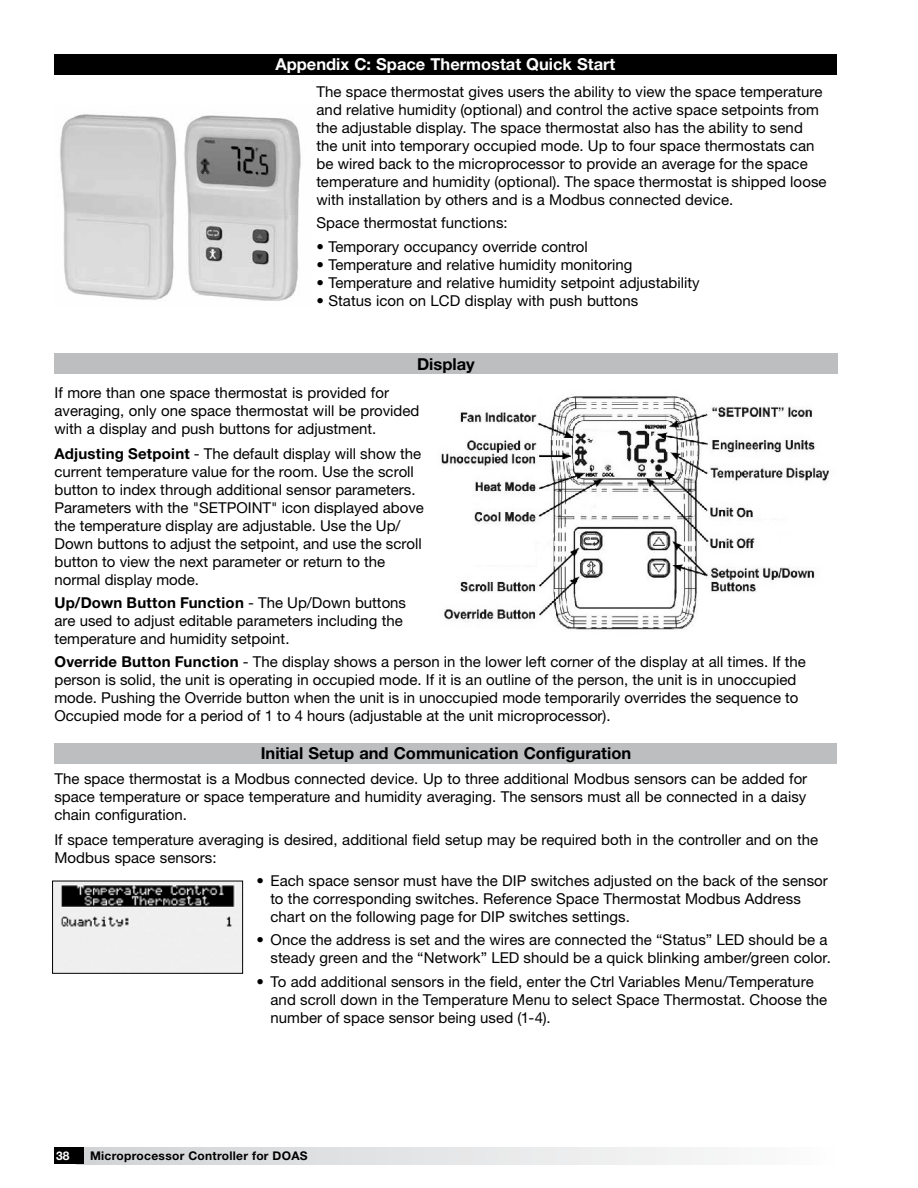
<style>
.page{position:relative;width:918px;height:1188px;background:#fff}
.page>*{position:absolute;margin:0;border:0;box-sizing:border-box;transform-origin:0 0}
.t1{font:700 16.5px "Helvetica Neue LT Std";color:#000}
.t2{font:700 16.5px "Helvetica Neue LT Std";color:#fff}
.t3{font:15px/18px "Helvetica Neue LT Std";color:#000}
.t4{font:700 12px "Helvetica Neue LT Std";letter-spacing:.025em;color:#000}
.t5{font:700 12px "Helvetica Neue LT Std";color:#fff}
.s1{font-weight:700}
</style>
<div class="page">
<div style="left:77px;top:1148px;width:760px;height:16px;background:linear-gradient(to right,#d1d2d4,#fcfcfc)"></div>
<div style="left:54px;top:1148px;width:30px;height:16px;background:#000"></div>
<div style="left:54px;top:54px;width:783px;height:20px;background:#000"></div>
<div style="left:54px;top:743px;width:783px;height:20px;background:#bcbec0"></div>
<img style="left:60px;top:114px;width:241px;height:187px">
<div style="left:54px;top:354px;width:783px;height:20px;background:#bcbec0"></div>
<img style="left:441px;top:396px;width:389px;height:234px">
<img style="left:54px;top:883px;width:187px;height:89px">
<div style="left:52px;top:881px;width:191px;height:93px;border:1px solid #000"></div>
<p class="t2" style="left:275px;top:54px;width:341px">Appendix C: Space Thermostat Quick Start</p>
<p class="t3" style="left:316px;top:82px;width:512px">The space thermostat gives users the ability to view the space temperature and relative humidity (optional) and control the active space setpoints from the adjustable display. The space thermostat also has the ability to send the unit into temporary occupied mode. Up to four space thermostats can be wired back to the microprocessor to provide an average for the space temperature and humidity (optional). The space thermostat is shipped loose with installation by others and is a Modbus connected device.</p>
<p class="t3" style="left:316px;top:214px;width:193px">Space thermostat functions:</p>
<p class="t3" style="left:316px;top:237px;width:273px">• Temporary occupancy override control</p>
<p class="t3" style="left:316px;top:255px;width:318px">• Temperature and relative humidity monitoring</p>
<p class="t3" style="left:316px;top:273px;width:385px">• Temperature and relative humidity setpoint adjustability</p>
<p class="t3" style="left:316px;top:291px;width:323px">• Status icon on LCD display with push buttons</p>
<p class="t1" style="left:417px;top:353px;width:59px">Display</p>
<p class="t3" style="left:54px;top:383px;width:366px">If more than one space thermostat is provided for averaging, only one space thermostat will be provided with a display and push buttons for adjustment.</p>
<p class="t3" style="left:54px;top:444px;width:371px"><span class="s1">Adjusting Setpoint</span> - The default display will show the current temperature value for the room. Use the scroll button to index through additional sensor parameters.<br>Parameters with the "SETPOINT" icon displayed above the temperature display are adjustable. Use the Up/ Down buttons to adjust the setpoint, and use the scroll button to view the next parameter or return to the normal display mode.</p>
<p class="t3" style="left:54px;top:593px;width:353px"><span class="s1">Up/Down Button Function</span> - The Up/Down buttons are used to adjust editable parameters including the temperature and humidity setpoint.</p>
<p class="t3" style="left:54px;top:653px;width:753px"><span class="s1">Override Button Function</span> - The display shows a person in the lower left corner of the display at all times. If the person is solid, the unit is operating in occupied mode. If it is an outline of the person, the unit is in unoccupied mode. Pushing the Override button when the unit is in unoccupied mode temporarily overrides the sequence to Occupied mode for a period of 1 to 4 hours (adjustable at the unit microprocessor).</p>
<p class="t1" style="left:261px;top:743px;width:372px">Initial Setup and Communication Configuration</p>
<p class="t3" style="left:54px;top:769px;width:754px;text-align:justify">The space thermostat is a Modbus connected device. Up to three additional Modbus sensors can be added for space temperature or space temperature and humidity averaging. The sensors must all be connected in a daisy chain configuration.</p>
<p class="t3" style="left:54px;top:830px;width:765px">If space temperature averaging is desired, additional field setup may be required both in the controller and on the<br>Modbus space sensors:</p>
<p class="t3" style="left:270px;top:871px;width:559px;text-indent:-14px">• Each space sensor must have the DIP switches adjusted on the back of the sensor to the corresponding switches. Reference Space Thermostat Modbus Address chart on the following page for DIP switches settings.</p>
<p class="t3" style="left:256px;top:931px;width:576px;text-align:right">• Once the address is set and the wires are connected the “Status” LED should be a steady green and the “Network” LED should be a quick blinking amber/green color.</p>
<p class="t3" style="left:270px;top:972px;width:558px;text-indent:-14px">• To add additional sensors in the field, enter the Ctrl Variables Menu/Temperature and scroll down in the Temperature Menu to select Space Thermostat. Choose the number of space sensor being used (1-4).</p>
<p class="t5" style="left:56px;top:1148px;width:15px">38</p>
<p class="t4" style="left:90px;top:1148px;width:219px">Microprocessor Controller for DOAS</p>
</div>
